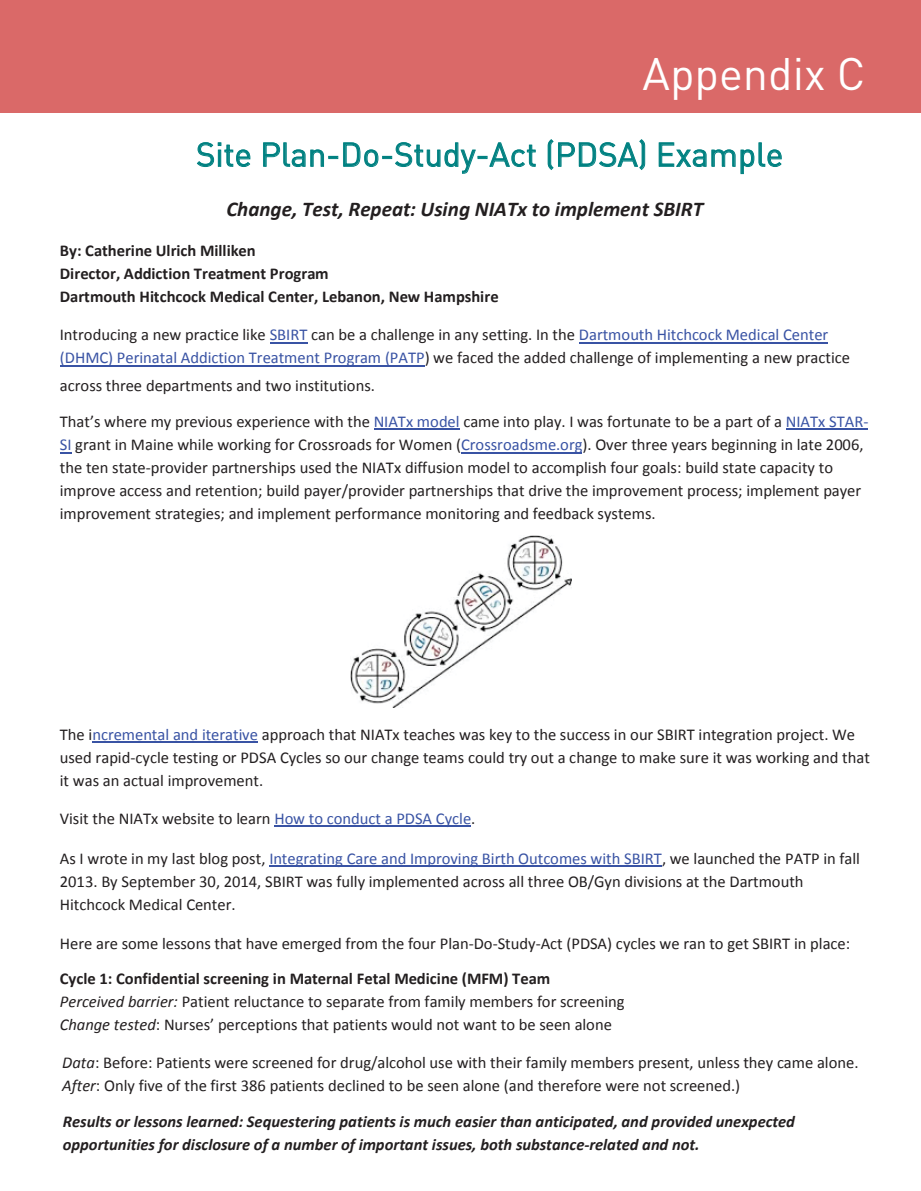
<style>
.page{position:relative;width:921px;height:1191px;background:#fff}
.page>*{position:absolute;margin:0;border:0;box-sizing:border-box;transform-origin:0 0}
.t1{font:45px "DIN Pro";color:#fff}
.t2{font:33px "DIN Pro";letter-spacing:.005em;color:#008181}
.t3{font:italic 700 21px "Calibri";color:#231f20}
.t4{font:16.5px/23.1px "Calibri";color:#231f20}
.t5{font:italic 700 16.5px/23.4px "Calibri";color:#231f20}
.t6{font:700 16.5px/23.2px "Calibri";color:#231f20}
.s1{color:#3953a4}
.s2{font-weight:700}
.s3{font-style:italic}
</style>
<div class="page">
<div style="left:0;top:0;width:921px;height:112px;background:#da6968"></div>
<svg style="left:197px;top:142px;width:54px;height:25px"></svg>
<svg style="left:263px;top:142px;width:273px;height:32px"></svg>
<svg style="left:547px;top:139px;width:99px;height:31px"></svg>
<svg style="left:658px;top:142px;width:124px;height:33px"></svg>
<hr style="left:60px;top:365px;width:364px;height:1px;background:#3953a4">
<hr style="left:579px;top:342px;width:249px;height:1px;background:#3953a4">
<hr style="left:270px;top:342px;width:37px;height:1px;background:#3953a4">
<hr style="left:461px;top:452px;width:121px;height:1px;background:#3953a4">
<hr style="left:786px;top:429px;width:82px;height:1px;background:#3953a4">
<hr style="left:374px;top:429px;width:85px;height:1px;background:#3953a4">
<img style="left:351px;top:535px;width:220px;height:172px">
<hr style="left:92px;top:742px;width:166px;height:1px;background:#3953a4">
<hr style="left:274px;top:825px;width:197px;height:1px;background:#3953a4">
<hr style="left:269px;top:866px;width:393px;height:1px;background:#3953a4">
<p class="t1" style="left:643px;top:38px;width:224px">Appendix C</p>
<h2 class="t2" style="left:196px;top:128px;width:589px">Site Plan-Do-Study-Act (PDSA) Example</h2>
<p class="t3" style="left:226px;top:196px;width:478px">Change, Test, Repeat: Using NIATx to implement SBIRT</p>
<p class="t6" style="left:60px;top:239px;width:440px">By: Catherine Ulrich Milliken<br>Director, Addiction Treatment Program<br>Dartmouth Hitchcock Medical Center, Lebanon, New Hampshire</p>
<p class="t4" style="left:60px;top:323px;width:792px">Introducing a new practice like <span class="s1">SBIRT</span> can be a challenge in any setting. In the <span class="s1">Dartmouth Hitchcock Medical Center (DHMC) Perinatal Addiction Treatment Program (PATP</span>) we faced the added challenge of implementing a new practice</p>
<p class="t4" style="left:60px;top:367px;width:810px;line-height:36.2px">across three departments and two institutions.<br>That’s where my previous experience with the <span class="s1">NIATx model</span> came into play. I was fortunate to be a part of a <span class="s1">NIATx STAR-</span></p>
<p class="t4" style="left:60px;top:433px;width:805px"><span class="s1">SI</span> grant in Maine while working for Crossroads for Women (<span class="s1">Crossroadsme.org</span>). Over three years beginning in late 2006, the ten state-provider partnerships used the NIATx diffusion model to accomplish four goals: build state capacity to improve access and retention; build payer/provider partnerships that drive the improvement process; implement payer improvement strategies; and implement performance monitoring and feedback systems.</p>
<p class="t4" style="left:60px;top:723px;width:812px">The i<span class="s1">ncremental and iterative</span> approach that NIATx teaches was key to the success in our SBIRT integration project. We used rapid-cycle testing or PDSA Cycles so our change teams could try out a change to make sure it was working and that it was an actual improvement.</p>
<p class="t4" style="left:60px;top:807px;width:417px">Visit the NIATx website to learn <span class="s1">How to conduct a PDSA Cycle</span>.</p>
<p class="t4" style="left:60px;top:847px;width:802px">As I wrote in my last blog post, <span class="s1">Integrating Care and Improving Birth Outcomes with SBIRT</span>, we launched the PATP in fall<br>2013. By September 30, 2014, SBIRT was fully implemented across all three OB/Gyn divisions at the Dartmouth<br>Hitchcock Medical Center.</p>
<p class="t4" style="left:60px;top:932px;width:792px">Here are some lessons that have emerged from the four Plan-Do-Study-Act (PDSA) cycles we ran to get SBIRT in place:</p>
<p class="t4" style="left:60px;top:967px;width:566px"><span class="s2">Cycle 1: Confidential screening in Maternal Fetal Medicine (MFM) Team<br></span><span class="s3">Perceived barrier:</span> Patient reluctance to separate from family members for screening<br><span class="s3">Change tested</span>: Nurses’ perceptions that patients would not want to be seen alone</p>
<p class="t4" style="left:62px;top:1051px;width:798px"><span class="s3">Data</span>: Before: Patients were screened for drug/alcohol use with their family members present, unless they came alone.<br><span class="s3">After</span>: Only five of the first 386 patients declined to be seen alone (and therefore were not screened.)</p>
<p class="t5" style="left:63px;top:1109px;width:734px">Results or lessons learned: Sequestering patients is much easier than anticipated, and provided unexpected opportunities for disclosure of a number of important issues, both substance-related and not.</p>
</div>
